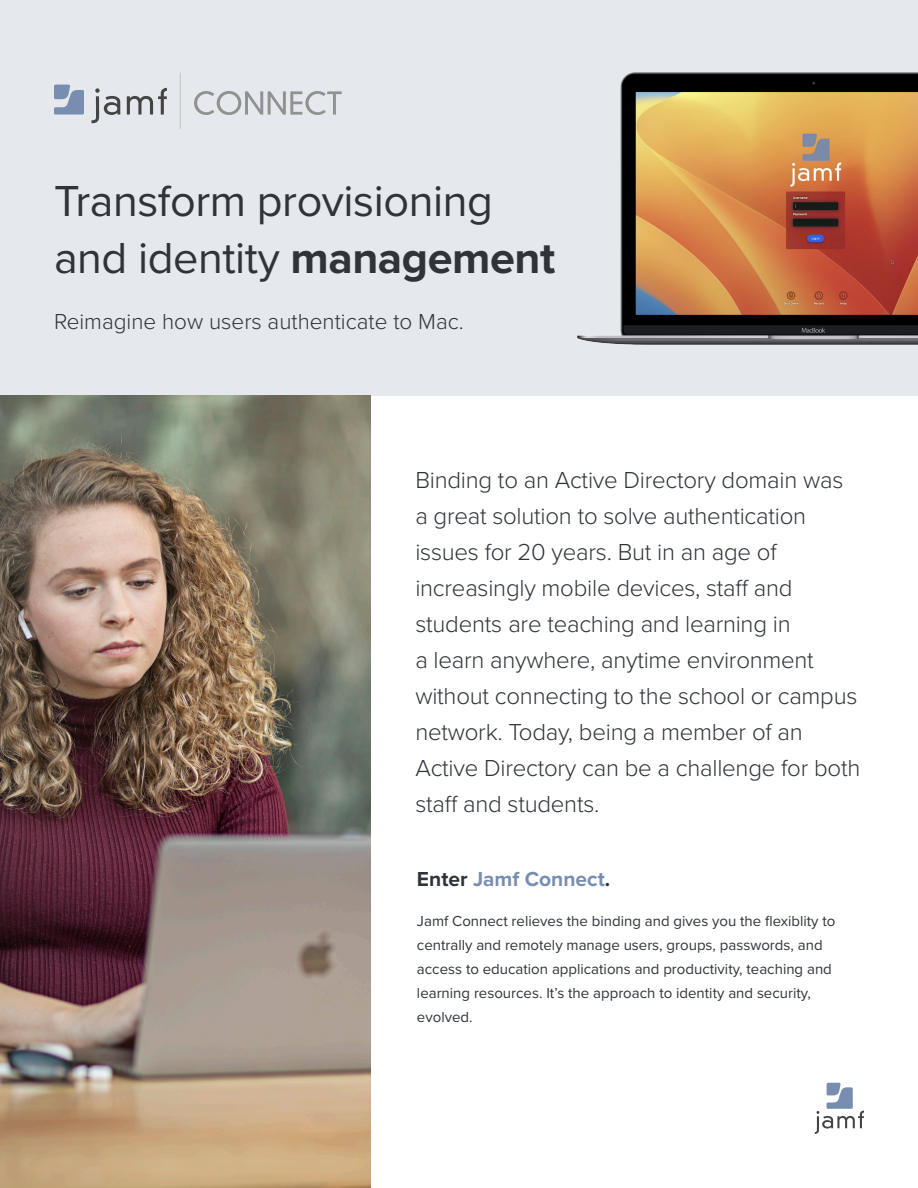
<style>
.page{position:relative;width:918px;height:1188px;background:#fff}
.page>*{position:absolute;margin:0;border:0;box-sizing:border-box;transform-origin:0 0}
.t1{font:45px/57px "Proxima Nova";letter-spacing:-.01em;color:#2f343a}
.t2{font:300 24px/36px "Proxima Nova";letter-spacing:-.01em;color:#2f343a}
.t3{font:300 22.5px "Proxima Nova";color:#2f343a}
.t4{font:700 21px "Proxima Nova";color:#788eb0}
.t5{font:15px/24px "Proxima Nova";color:#2f343a}
.s1{font-weight:700}
.s2{color:#2f343a}
</style>
<div class="page">
<div style="left:0;top:0;width:918px;height:395px;background:#e5e8ec"></div>
<img style="left:577px;top:73px;width:341px;height:272px">
<img style="left:0;top:395px;width:370px;height:793px">
<svg style="left:194px;top:91px;width:148px;height:24px"></svg>
<svg style="left:127px;top:88px;width:40px;height:27px"></svg>
<svg style="left:91px;top:88px;width:29px;height:35px"></svg>
<svg style="left:54px;top:85px;width:30px;height:30px"></svg>
<hr style="left:180px;top:73px;width:1px;height:56px;background:#bfbebe">
<svg style="left:815px;top:1083px;width:49px;height:51px"></svg>
<p class="t1" style="left:54px;top:170px;width:503px">Transform provisioning and identity <span class="s1">management</span></p>
<p class="t3" style="left:54px;top:305px;width:411px">Reimagine how users authenticate to Mac.</p>
<p class="t2" style="left:415px;top:460px;width:446px">Binding to an Active Directory domain was a great solution to solve authentication issues for 20 years. But in an age of increasingly mobile devices, staff and students are teaching and learning in<br>a learn anywhere, anytime environment without connecting to the school or campus network. Today, being a member of an Active Directory can be a challenge for both staff and students.</p>
<p class="t4" style="left:417px;top:863px;width:195px"><span class="s2">Enter</span> Jamf Connect<span class="s2">.</span></p>
<p class="t5" style="left:417px;top:909px;width:420px">Jamf Connect relieves the binding and gives you the flexiblity to centrally and remotely manage users, groups, passwords, and access to education applications and productivity, teaching and learning resources. It’s the approach to identity and security, evolved.</p>
</div>
